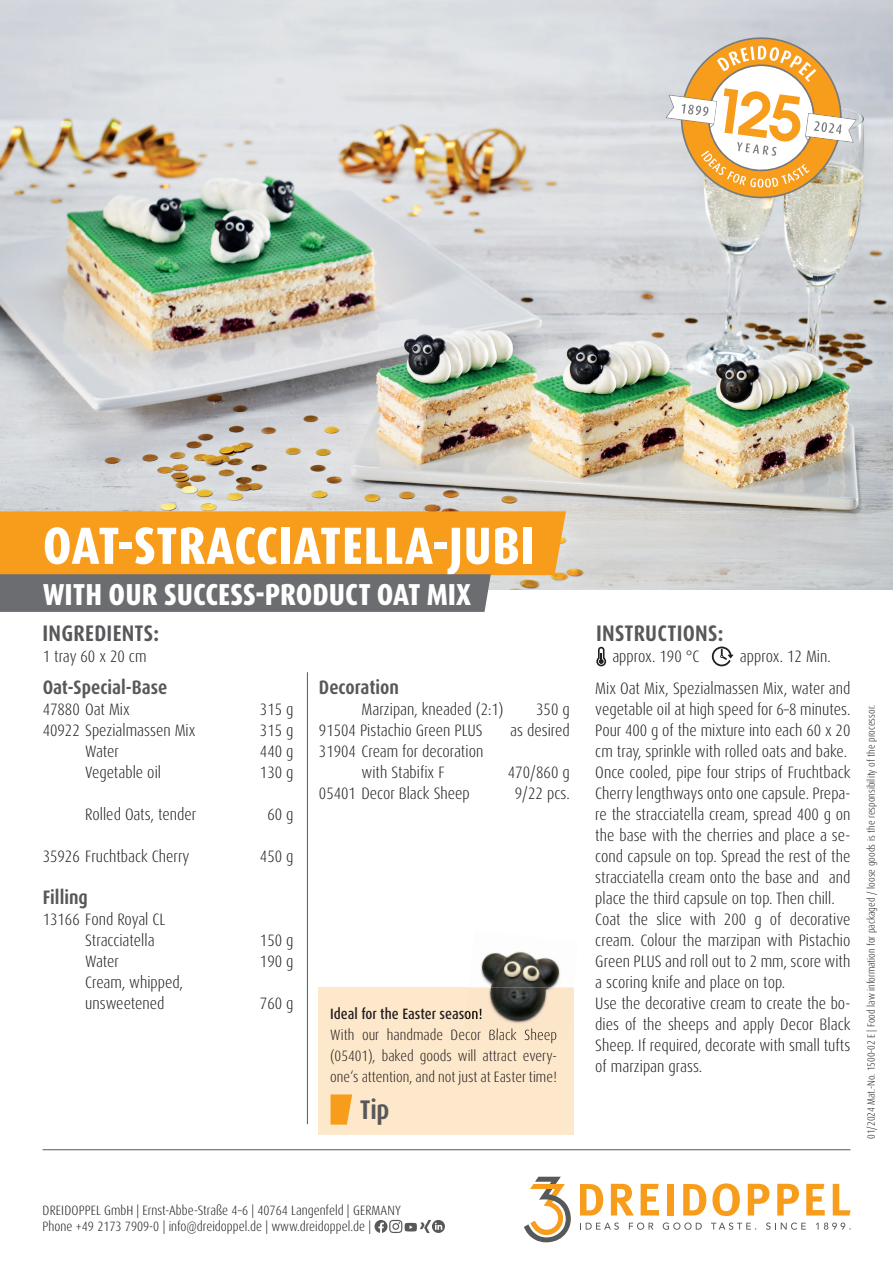
<style>
.page{position:relative;width:893px;height:1263px;background:#fff}
.page>*{position:absolute;margin:0;border:0;box-sizing:border-box;transform-origin:0 0}
.t1{font:800 condensed 52.5px "Dax Pro";letter-spacing:.01em;color:#fff}
.t2{font:800 condensed 30.3px "Dax Pro";color:#fff}
.t3{font:700 condensed 27px "Dax Pro";color:#57585a}
.t4{font:700 condensed 22.5px "Dax Pro";letter-spacing:.01em;color:#57585a}
.t5{font:700 condensed 19.5px "Dax Pro";color:#57585a}
.t6{font:300 condensed 16.5px/21px "Dax Pro";color:#231f20}
.t7{font:300 condensed 15px/21px "Dax Pro";color:#231f20;text-align:justify}
.t8{font:500 condensed 15px "Dax Pro";color:#231f20}
.t9{font:300 condensed 13.5px/16.2px "Dax Pro";color:#231f20}
.t10{font:300 condensed 10.5px "Dax Pro";color:#231f20}
</style>
<div class="page">
<hr style="left:43px;top:1149px;width:807px;height:1px;background:#57585a">
<svg style="left:375px;top:1220px;width:70px;height:13px"></svg>
<svg style="left:580px;top:1184px;width:23px;height:31px"></svg>
<svg style="left:611px;top:1184px;width:23px;height:31px"></svg>
<svg style="left:641px;top:1184px;width:18px;height:31px"></svg>
<div style="left:667px;top:1184px;width:7px;height:31px;background:#f89c1c"></div>
<svg style="left:683px;top:1184px;width:23px;height:31px"></svg>
<svg style="left:712px;top:1183px;width:28px;height:33px"></svg>
<svg style="left:748px;top:1184px;width:21px;height:31px"></svg>
<svg style="left:777px;top:1184px;width:22px;height:31px"></svg>
<svg style="left:806px;top:1184px;width:19px;height:31px"></svg>
<svg style="left:833px;top:1184px;width:18px;height:31px"></svg>
<svg style="left:580px;top:1222px;width:39px;height:8px"></svg>
<svg style="left:629px;top:1222px;width:24px;height:8px"></svg>
<svg style="left:663px;top:1222px;width:39px;height:8px"></svg>
<svg style="left:711px;top:1222px;width:45px;height:8px"></svg>
<svg style="left:766px;top:1222px;width:40px;height:8px"></svg>
<svg style="left:816px;top:1222px;width:35px;height:8px"></svg>
<svg style="left:524px;top:1177px;width:47px;height:65px"></svg>
<img style="left:0;top:0;width:893px;height:589px">
<hr style="left:307px;top:672px;width:1px;height:452px;background:#57585a">
<svg style="left:712px;top:646px;width:21px;height:20px"></svg>
<svg style="left:596px;top:647px;width:10px;height:19px"></svg>
<svg style="left:0;top:511px;width:566px;height:101px;background:#ca9142"></svg>
<svg style="left:665px;top:33px;width:192px;height:170px"></svg>
<div style="left:319px;top:988px;width:255px;height:147px;background:#fee8cb"></div>
<svg style="left:331px;top:1094px;width:21px;height:30px"></svg>
<img style="left:469px;top:951px;width:105px;height:37px">
<img style="left:467px;top:988px;width:86px;height:36px">
<img style="left:465px;top:1007px;width:17px;height:12px">
<img style="left:489px;top:1028px;width:68px;height:11px">
<h1 class="t1" style="left:43px;top:512px;width:493px">OAT-STRACCIATELLA-JUBI</h1>
<h2 class="t2" style="left:43px;top:575px;width:430px">WITH OUR SUCCESS-PRODUCT OAT MIX</h2>
<h3 class="t4" style="left:43px;top:619px;width:118px">INGREDIENTS:</h3>
<p class="t6" style="left:43px;top:646px;width:105px">1 tray 60 x 20 cm</p>
<p class="t5" style="left:43px;top:674px;width:126px">Oat-Special-Base</p>
<p class="t6" style="left:43px;top:698px;width:89px">47880 Oat Mix</p>
<p class="t6" style="left:260px;top:698px;width:35px">315 g</p>
<p class="t6" style="left:43px;top:719px;width:154px">40922 Spezialmassen Mix</p>
<p class="t6" style="left:260px;top:719px;width:35px">315 g</p>
<p class="t6" style="left:85px;top:740px;width:35px">Water</p>
<p class="t6" style="left:260px;top:740px;width:35px">440 g</p>
<p class="t6" style="left:85px;top:761px;width:77px">Vegetable oil</p>
<p class="t6" style="left:260px;top:761px;width:35px">130 g</p>
<p class="t6" style="left:85px;top:803px;width:113px">Rolled Oats, tender</p>
<p class="t6" style="left:267px;top:803px;width:28px">60 g</p>
<p class="t6" style="left:43px;top:845px;width:148px">35926 Fruchtback Cherry</p>
<p class="t6" style="left:260px;top:845px;width:35px">450 g</p>
<p class="t5" style="left:43px;top:884px;width:47px">Filling</p>
<p class="t6" style="left:85px;top:908px;width:82px;text-indent:-43px">13166 Fond Royal CL<br>Stracciatella</p>
<p class="t6" style="left:260px;top:929px;width:35px">150 g</p>
<p class="t6" style="left:85px;top:950px;width:35px">Water</p>
<p class="t6" style="left:260px;top:950px;width:35px">190 g</p>
<p class="t6" style="left:85px;top:971px;width:99px">Cream, whipped, unsweetened</p>
<p class="t6" style="left:260px;top:992px;width:35px">760 g</p>
<p class="t5" style="left:319px;top:674px;width:82px">Decoration</p>
<p class="t6" style="left:361px;top:698px;width:144px">Marzipan, kneaded (2:1)</p>
<p class="t6" style="left:536px;top:698px;width:35px">350 g</p>
<p class="t6" style="left:319px;top:719px;width:165px">91504 Pistachio Green PLUS</p>
<p class="t6" style="left:510px;top:719px;width:61px">as desired</p>
<p class="t6" style="left:319px;top:740px;width:166px;text-align:center">31904 Cream for decoration with Stabifix F</p>
<p class="t6" style="left:508px;top:761px;width:63px">470/860 g</p>
<p class="t6" style="left:319px;top:782px;width:152px">05401 Decor Black Sheep</p>
<p class="t6" style="left:515px;top:782px;width:57px">9/22 pcs.</p>
<p class="t8" style="left:330px;top:1004px;width:154px">Ideal for the Easter season!</p>
<p class="t7" style="left:330px;top:1024px;width:228px">With our handmade Decor Black Sheep (05401), baked goods will attract every&shy;one‘s attention, and not just at Easter time!</p>
<h3 class="t3" style="left:360px;top:1092px;width:31px">Tip</h3>
<p class="t9" style="left:43px;top:1202px;width:360px">DREIDOPPEL GmbH | Ernst-Abbe-Straße 4–6 | 40764 Langenfeld | GERMANY<br>Phone +49 2173 7909-0 | info@dreidoppel.de | www.dreidoppel.de |</p>
<h3 class="t4" style="left:596px;top:619px;width:129px">INSTRUCTIONS:</h3>
<p class="t6" style="left:595px;top:677px;width:257px">Mix Oat Mix, Spezialmassen Mix, water and vegetable oil at high speed for 6–8 minutes.<br>Pour 400 g of the mixture into each 60 x 20 cm tray, sprinkle with rolled oats and bake.<br>Once cooled, pipe four strips of Fruchtback Cherry lengthways onto one capsule. Prepa&shy;re the stracciatella cream, spread 400 g on the base with the cherries and place a se&shy;cond capsule on top. Spread the rest of the stracciatella cream onto the base and and place the third capsule on top. Then chill.<br>Coat the slice with 200 g of decorative cream. Colour the marzipan with Pistachio Green PLUS and roll out to 2 mm, score with a scoring knife and place on top.<br>Use the decorative cream to create the bo&shy;dies of the sheeps and apply Decor Black Sheep. If required, decorate with small tufts of marzipan grass.</p>
<p class="t6" style="left:612px;top:646px;width:89px">approx. 190 °C</p>
<p class="t6" style="left:740px;top:646px;width:92px">approx. 12 Min.</p>
<p class="t10" style="left:864px;top:1139px;width:435px;rotate:-90deg">01/2024 Mat.-No. 1500-02 E | Food law information for packaged / loose goods is the responsibility of the processor.</p>
</div>
